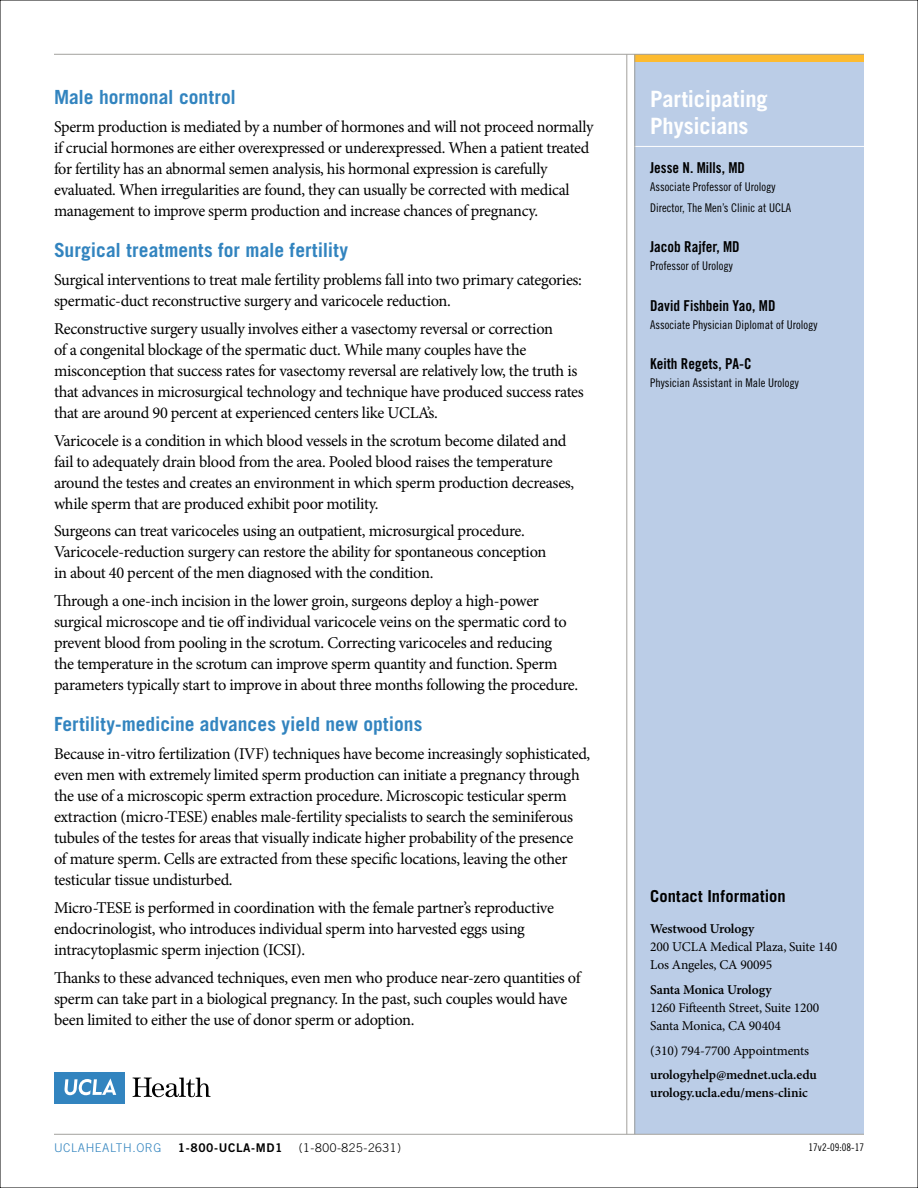
<style>
.page{position:relative;width:918px;height:1188px;background:#fff}
.page>*{position:absolute;margin:0;border:0;box-sizing:border-box;transform-origin:0 0}
.Sidebar_head{font:700 22.5px/27px "Trade Gothic";letter-spacing:-.005em;color:#fff}
.Blue_Subhead{font:700 19.5px "Trade Gothic";color:#3284bf}
.Body_copy{font:16.5px/21px "Minion Pro";letter-spacing:-.02em;color:#000}
.t1{font:700 16.5px "Trade Gothic";letter-spacing:.01em;color:#000}
.Faculty_Name{font:15px "Trade Gothic Bold Cond Twenty";color:#000}
.Sidebar_Copy{font:13.5px/18px "Minion Pro";letter-spacing:-.01em;color:#000}
.Sidebar_Copy-2{font:600 13.5px/18px "Minion Pro";letter-spacing:-.01em;color:#000}
.Faculty_details{font:12px "Trade Gothic Cond Eighteen";color:#000}
.t2{font:300 12px "Trade Gothic";letter-spacing:.05em;color:#000}
.t3{font:300 12px "Trade Gothic";letter-spacing:.05em;color:#3284bf}
.t4{font:12px "Trade Gothic Bold Two";letter-spacing:.05em;color:#000}
.t5{font:10.5px "Trade Gothic Cond Eighteen";color:#000}
.s1{font-weight:600}
</style>
<div class="page">
<div style="left:54px;top:1072px;width:71px;height:32px;background:#3284bf"></div>
<svg style="left:65px;top:1079px;width:51px;height:16px"></svg>
<svg style="left:133px;top:1078px;width:77px;height:19px"></svg>
<div style="left:635px;top:54px;width:229px;height:1080px;background:#bbcde7"></div>
<hr style="left:633px;top:146px;width:233px;height:1px;background:#fff">
<div style="left:634px;top:54px;width:230px;height:8px;background:#fdbb30"></div>
<hr style="left:54px;top:1134px;width:810px;height:1px;background:#a2a19d">
<hr style="left:627px;top:54px;width:1px;height:1080px;background:#a2a19d">
<hr style="left:54px;top:54px;width:810px;height:1px;background:#a2a19d">
<hr style="left:634px;top:54px;width:1px;height:1080px;background:#a2a19d">
<p class="Blue_Subhead" style="left:54px;top:85px;width:184px">Male hormonal control</p>
<p class="Body_copy" style="left:54px;top:116px;width:541px">Sperm production is mediated by a number of hormones and will not proceed normally if crucial hormones are either overexpressed or underexpressed. When a patient treated for fertility has an abnormal semen analysis, his hormonal expression is carefully evaluated. When irregularities are found, they can usually be corrected with medical management to improve sperm production and increase chances of pregnancy.</p>
<p class="Blue_Subhead" style="left:54px;top:238px;width:296px">Surgical treatments for male fertility</p>
<p class="Body_copy" style="left:54px;top:269px;width:530px">Surgical interventions to treat male fertility problems fall into two primary categories: spermatic-duct reconstructive surgery and varicocele reduction.</p>
<p class="Body_copy" style="left:54px;top:318px;width:531px">Reconstructive surgery usually involves either a vasectomy reversal or correction<br>of a congenital blockage of the spermatic duct. While many couples have the misconception that success rates for vasectomy reversal are relatively low, the truth is that advances in microsurgical technology and technique have produced success rates that are around 90 percent at experienced centers like UCLA’s.</p>
<p class="Body_copy" style="left:54px;top:430px;width:522px">Varicocele is a condition in which blood vessels in the scrotum become dilated and fail to adequately drain blood from the area. Pooled blood raises the temperature around the testes and creates an environment in which sperm production decreases, while sperm that are produced exhibit poor motility.</p>
<p class="Body_copy" style="left:54px;top:521px;width:494px">Surgeons can treat varicoceles using an outpatient, microsurgical procedure.<br>Varicocele-reduction surgery can restore the ability for spontaneous conception in about 40 percent of the men diagnosed with the condition.</p>
<p class="Body_copy" style="left:54px;top:590px;width:526px">Through a one-inch incision in the lower groin, surgeons deploy a high-power surgical microscope and tie off individual varicocele veins on the spermatic cord to prevent blood from pooling in the scrotum. Correcting varicoceles and reducing<br>the temperature in the scrotum can improve sperm quantity and function. Sperm parameters typically start to improve in about three months following the procedure.</p>
<p class="Blue_Subhead" style="left:54px;top:712px;width:370px">Fertility-medicine advances yield new options</p>
<p class="Body_copy" style="left:54px;top:743px;width:538px">Because in-vitro fertilization (IVF) techniques have become increasingly sophisticated, even men with extremely limited sperm production can initiate a pregnancy through the use of a microscopic sperm extraction procedure. Microscopic testicular sperm extraction (micro-TESE) enables male-fertility specialists to search the seminiferous tubules of the testes for areas that visually indicate higher probability of the presence<br>of mature sperm. Cells are extracted from these specific locations, leaving the other testicular tissue undisturbed.</p>
<p class="Body_copy" style="left:54px;top:897px;width:502px">Micro-TESE is performed in coordination with the female partner’s reproductive endocrinologist, who introduces individual sperm into harvested eggs using intracytoplasmic sperm injection (ICSI).</p>
<p class="Body_copy" style="left:54px;top:967px;width:528px">Thanks to these advanced techniques, even men who produce near-zero quantities of sperm can take part in a biological pregnancy. In the past, such couples would have been limited to either the use of donor sperm or adoption.</p>
<p class="t3" style="left:54px;top:1140px;width:109px">UCLAHEALTH.ORG</p>
<p class="t4" style="left:178px;top:1140px;width:106px">1-800-UCLA-MD1</p>
<p class="t2" style="left:299px;top:1140px;width:104px">(1-800-825-2631)</p>
<p class="Sidebar_head" style="left:650px;top:85px;width:119px">Participating<br>Physicians</p>
<p class="Faculty_Name" style="left:650px;top:159px;width:96px">Jesse N. Mills, MD</p>
<p class="Faculty_details" style="left:650px;top:180px;width:127px">Associate Professor of Urology</p>
<p class="Faculty_details" style="left:650px;top:200px;width:143px">Director, The Men’s Clinic at UCLA</p>
<p class="Faculty_Name" style="left:650px;top:238px;width:91px">Jacob Rajfer, MD</p>
<p class="Faculty_details" style="left:650px;top:259px;width:84px">Professor of Urology</p>
<p class="Faculty_Name" style="left:650px;top:296px;width:127px">David Fishbein Yao, MD</p>
<p class="Faculty_details" style="left:650px;top:317px;width:169px">Associate Physician Diplomat of Urology</p>
<p class="Faculty_Name" style="left:650px;top:355px;width:103px">Keith Regets, PA-C</p>
<p class="Faculty_details" style="left:650px;top:376px;width:150px">Physician Assistant in Male Urology</p>
<p class="t1" style="left:650px;top:886px;width:137px">Contact Information</p>
<p class="Sidebar_Copy" style="left:650px;top:920px;width:189px"><span class="s1">Westwood Urology<br></span>200 UCLA Medical Plaza, Suite 140<br>Los Angeles, CA 90095</p>
<p class="Sidebar_Copy" style="left:650px;top:981px;width:171px"><span class="s1">Santa Monica Urology<br></span>1260 Fifteenth Street, Suite 1200<br>Santa Monica, CA 90404</p>
<p class="Sidebar_Copy" style="left:650px;top:1041px;width:161px">(310) 794-7700 Appointments</p>
<p class="Sidebar_Copy-2" style="left:650px;top:1067px;width:168px">urologyhelp@mednet.ucla.edu urology.ucla.edu/mens-clinic</p>
<p class="t5" style="left:809px;top:1141px;width:57px">17v2-09:08-17</p>
</div>
